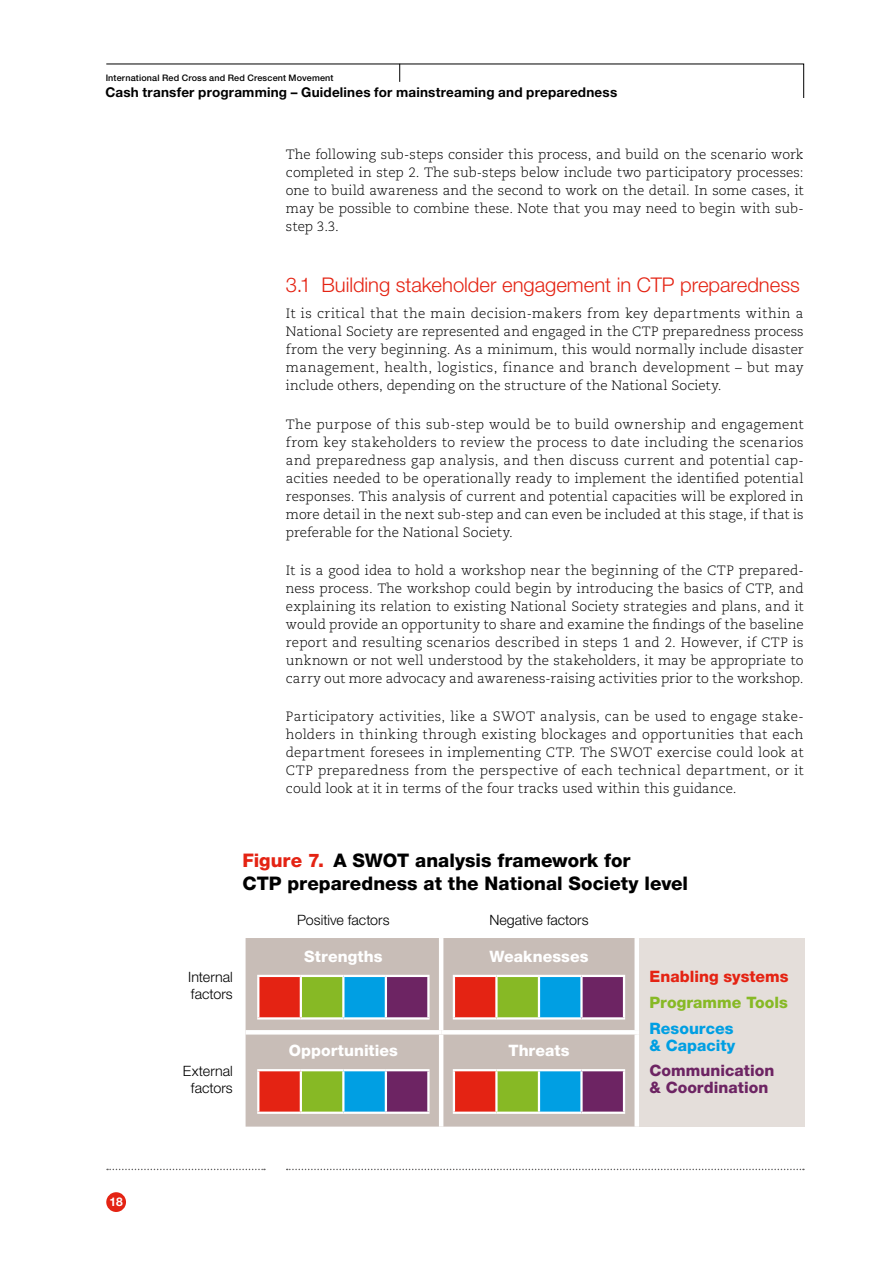
<style>
.page{position:relative;width:893px;height:1263px;background:#fff}
.page>*{position:absolute;margin:0;border:0;box-sizing:border-box;transform-origin:0 0}
.t1{font:300 20.25px "Helvetica Neue LT Std";color:#e42313}
.t2{font:800 18.75px/22.5px "Helvetica Neue LT Std";color:#000}
.t3{font:800 15.75px "Helvetica Neue LT Std";letter-spacing:.005em;color:#fff}
.t4{font:800 15.75px/17.1px "Helvetica Neue LT Std";color:#6d2463}
.t5{font:800 15.75px/17.1px "Helvetica Neue LT Std";color:#009fe3}
.t6{font:800 15.75px "Helvetica Neue LT Std";letter-spacing:.005em;color:#e42313}
.t7{font:800 15.75px "Helvetica Neue LT Std";letter-spacing:.005em;color:#87b925}
.t8{font:300 14.25px/17.1px "Helvetica Neue LT Std";letter-spacing:.005em;color:#000}
.t9{font:300 13.5px/18px "Caecilia LT Std";letter-spacing:.005em;color:#000;text-align:justify}
.t10{font:700 13.5px "Helvetica Neue LT Std";letter-spacing:.015em;color:#000}
.t11{font:700 12px "Helvetica Neue LT Std";color:#fff}
.t12{font:500 9px "Helvetica Neue LT Std";letter-spacing:.02em;color:#000}
.s1{color:#e42313}
</style>
<div class="page">
<svg style="left:106px;top:64px;width:698px;height:34px"></svg>
<svg style="left:107px;top:1169px;width:158px;height:1px"></svg>
<svg style="left:287px;top:1169px;width:517px;height:1px"></svg>
<div style="left:106px;top:1192px;width:20px;height:20px;background:#e42313;border-radius:50%"></div>
<div style="left:246px;top:938px;width:388px;height:188px;background:#c8bdb7"></div>
<div style="left:637px;top:938px;width:167px;height:188px;background:#e4deda"></div>
<hr style="left:439px;top:938px;width:4px;height:92px;background:#fff">
<hr style="left:439px;top:1034px;width:4px;height:92px;background:#fff">
<hr style="left:246px;top:1030px;width:195px;height:4px;background:#fff">
<hr style="left:441px;top:1030px;width:198px;height:4px;background:#fff">
<div style="left:634px;top:938px;width:5px;height:92px;background:#fff"></div>
<div style="left:634px;top:1034px;width:5px;height:92px;background:#fff"></div>
<div style="left:258px;top:976px;width:43px;height:42px;background:#e42313"></div>
<div style="left:301px;top:976px;width:42px;height:42px;background:#87b925"></div>
<div style="left:343px;top:976px;width:43px;height:42px;background:#009fe3"></div>
<div style="left:386px;top:976px;width:42px;height:42px;background:#6d2463"></div>
<hr style="left:257px;top:975px;width:44px;height:2px;background:#fff">
<hr style="left:257px;top:977px;width:2px;height:40px;background:#fff">
<hr style="left:301px;top:975px;width:42px;height:2px;background:#fff">
<hr style="left:300px;top:977px;width:2px;height:40px;background:#fff">
<hr style="left:343px;top:975px;width:43px;height:2px;background:#fff">
<hr style="left:342px;top:977px;width:2px;height:40px;background:#fff">
<hr style="left:386px;top:975px;width:44px;height:2px;background:#fff">
<hr style="left:385px;top:977px;width:2px;height:40px;background:#fff">
<hr style="left:427px;top:977px;width:3px;height:40px;background:#fff">
<hr style="left:257px;top:1017px;width:44px;height:2px;background:#fff">
<hr style="left:301px;top:1017px;width:42px;height:2px;background:#fff">
<hr style="left:343px;top:1017px;width:43px;height:2px;background:#fff">
<hr style="left:386px;top:1017px;width:44px;height:2px;background:#fff">
<div style="left:454px;top:976px;width:42px;height:42px;background:#e42313"></div>
<div style="left:496px;top:976px;width:43px;height:42px;background:#87b925"></div>
<div style="left:539px;top:976px;width:42px;height:42px;background:#009fe3"></div>
<div style="left:581px;top:976px;width:43px;height:42px;background:#6d2463"></div>
<hr style="left:453px;top:975px;width:43px;height:2px;background:#fff">
<hr style="left:453px;top:977px;width:2px;height:40px;background:#fff">
<hr style="left:496px;top:975px;width:43px;height:2px;background:#fff">
<hr style="left:495px;top:977px;width:3px;height:40px;background:#fff">
<hr style="left:539px;top:975px;width:42px;height:2px;background:#fff">
<hr style="left:538px;top:977px;width:2px;height:40px;background:#fff">
<hr style="left:581px;top:975px;width:44px;height:2px;background:#fff">
<hr style="left:580px;top:977px;width:3px;height:40px;background:#fff">
<hr style="left:623px;top:977px;width:2px;height:40px;background:#fff">
<hr style="left:453px;top:1017px;width:43px;height:2px;background:#fff">
<hr style="left:496px;top:1017px;width:43px;height:2px;background:#fff">
<hr style="left:539px;top:1017px;width:42px;height:2px;background:#fff">
<hr style="left:581px;top:1017px;width:44px;height:2px;background:#fff">
<div style="left:258px;top:1070px;width:43px;height:43px;background:#e42313"></div>
<div style="left:301px;top:1070px;width:42px;height:43px;background:#87b925"></div>
<div style="left:343px;top:1070px;width:43px;height:43px;background:#009fe3"></div>
<div style="left:386px;top:1070px;width:42px;height:43px;background:#6d2463"></div>
<hr style="left:257px;top:1069px;width:44px;height:2px;background:#fff">
<hr style="left:257px;top:1071px;width:2px;height:40px;background:#fff">
<hr style="left:301px;top:1069px;width:42px;height:2px;background:#fff">
<hr style="left:300px;top:1071px;width:2px;height:40px;background:#fff">
<hr style="left:343px;top:1069px;width:43px;height:2px;background:#fff">
<hr style="left:342px;top:1071px;width:2px;height:40px;background:#fff">
<hr style="left:386px;top:1069px;width:44px;height:2px;background:#fff">
<hr style="left:385px;top:1071px;width:2px;height:40px;background:#fff">
<hr style="left:427px;top:1071px;width:3px;height:40px;background:#fff">
<hr style="left:257px;top:1111px;width:44px;height:3px;background:#fff">
<hr style="left:301px;top:1111px;width:42px;height:3px;background:#fff">
<hr style="left:343px;top:1111px;width:43px;height:3px;background:#fff">
<hr style="left:386px;top:1111px;width:44px;height:3px;background:#fff">
<div style="left:454px;top:1070px;width:42px;height:43px;background:#e42313"></div>
<div style="left:496px;top:1070px;width:43px;height:43px;background:#87b925"></div>
<div style="left:539px;top:1070px;width:42px;height:43px;background:#009fe3"></div>
<div style="left:581px;top:1070px;width:43px;height:43px;background:#6d2463"></div>
<hr style="left:453px;top:1069px;width:43px;height:2px;background:#fff">
<hr style="left:453px;top:1071px;width:2px;height:40px;background:#fff">
<hr style="left:496px;top:1069px;width:43px;height:2px;background:#fff">
<hr style="left:495px;top:1071px;width:3px;height:40px;background:#fff">
<hr style="left:539px;top:1069px;width:42px;height:2px;background:#fff">
<hr style="left:538px;top:1071px;width:2px;height:40px;background:#fff">
<hr style="left:581px;top:1069px;width:44px;height:2px;background:#fff">
<hr style="left:580px;top:1071px;width:3px;height:40px;background:#fff">
<hr style="left:623px;top:1071px;width:2px;height:40px;background:#fff">
<hr style="left:453px;top:1111px;width:43px;height:3px;background:#fff">
<hr style="left:496px;top:1111px;width:43px;height:3px;background:#fff">
<hr style="left:539px;top:1111px;width:42px;height:3px;background:#fff">
<hr style="left:581px;top:1111px;width:44px;height:3px;background:#fff">
<p class="t12" style="left:106px;top:73px;width:229px">International Red Cross and Red Crescent Movement</p>
<p class="t10" style="left:105px;top:84px;width:513px">Cash transfer programming – Guidelines for mainstreaming and preparedness</p>
<p class="t9" style="left:286px;top:146px;width:519px">The following sub-steps consider this process, and build on the scenario work completed in step 2. The sub-steps below include two participatory processes: one to build awareness and the second to work on the detail. In some cases, it may be possible to combine these. Note that you may need to begin with sub&shy;step 3.3.</p>
<h1 class="t1" style="left:286px;top:272px;width:515px">3.1 Building stakeholder engagement in CTP preparedness</h1>
<p class="t9" style="left:286px;top:305px;width:519px">It is critical that the main decision-makers from key departments within a National Society are represented and engaged in the CTP preparedness process from the very beginning. As a minimum, this would normally include disaster management, health, logistics, finance and branch development – but may include others, depending on the structure of the National Society.</p>
<p class="t9" style="left:286px;top:415px;width:519px">The purpose of this sub-step would be to build ownership and engagement from key stakeholders to review the process to date including the scenarios and preparedness gap analysis, and then discuss current and potential cap&shy;acities needed to be operationally ready to implement the identified potential responses. This analysis of current and potential capacities will be explored in more detail in the next sub-step and can even be included at this stage, if that is preferable for the National Society.</p>
<p class="t9" style="left:286px;top:562px;width:519px">It is a good idea to hold a workshop near the beginning of the CTP prepared&shy;ness process. The workshop could begin by introducing the basics of CTP, and explaining its relation to existing National Society strategies and plans, and it would provide an opportunity to share and examine the findings of the baseline report and resulting scenarios described in steps 1 and 2. However, if CTP is unknown or not well understood by the stakeholders, it may be appropriate to carry out more advocacy and awareness-raising activities prior to the workshop.</p>
<p class="t9" style="left:286px;top:708px;width:519px">Participatory activities, like a SWOT analysis, can be used to engage stake&shy;holders in thinking through existing blockages and opportunities that each department foresees in implementing CTP. The SWOT exercise could look at CTP preparedness from the perspective of each technical department, or it could look at it in terms of the four tracks used within this guidance.</p>
<h2 class="t2" style="left:242px;top:849px;width:447px"><span class="s1">Figure 7.</span> A SWOT analysis framework for<br>CTP preparedness at the National Society level</h2>
<p class="t8" style="left:297px;top:911px;width:94px">Positive factors</p>
<p class="t8" style="left:489px;top:911px;width:101px">Negative factors</p>
<p class="t11" style="left:109px;top:1195px;width:15px">18</p>
<p class="t8" style="left:188px;top:968px;width:46px">Internal factors</p>
<p class="t8" style="left:183px;top:1062px;width:51px;text-align:center">External factors</p>
<p class="t3" style="left:304px;top:947px;width:80px">Strengths</p>
<p class="t3" style="left:489px;top:947px;width:101px">Weaknesses</p>
<p class="t3" style="left:289px;top:1041px;width:111px">Opportunities</p>
<p class="t3" style="left:508px;top:1041px;width:62px">Threats</p>
<p class="t6" style="left:649px;top:967px;width:141px">Enabling systems</p>
<p class="t7" style="left:649px;top:993px;width:140px">Programme Tools</p>
<p class="t5" style="left:649px;top:1019px;width:87px">Resources &amp; Capacity</p>
<p class="t4" style="left:649px;top:1062px;width:126px">Communication &amp; Coordination</p>
</div>
